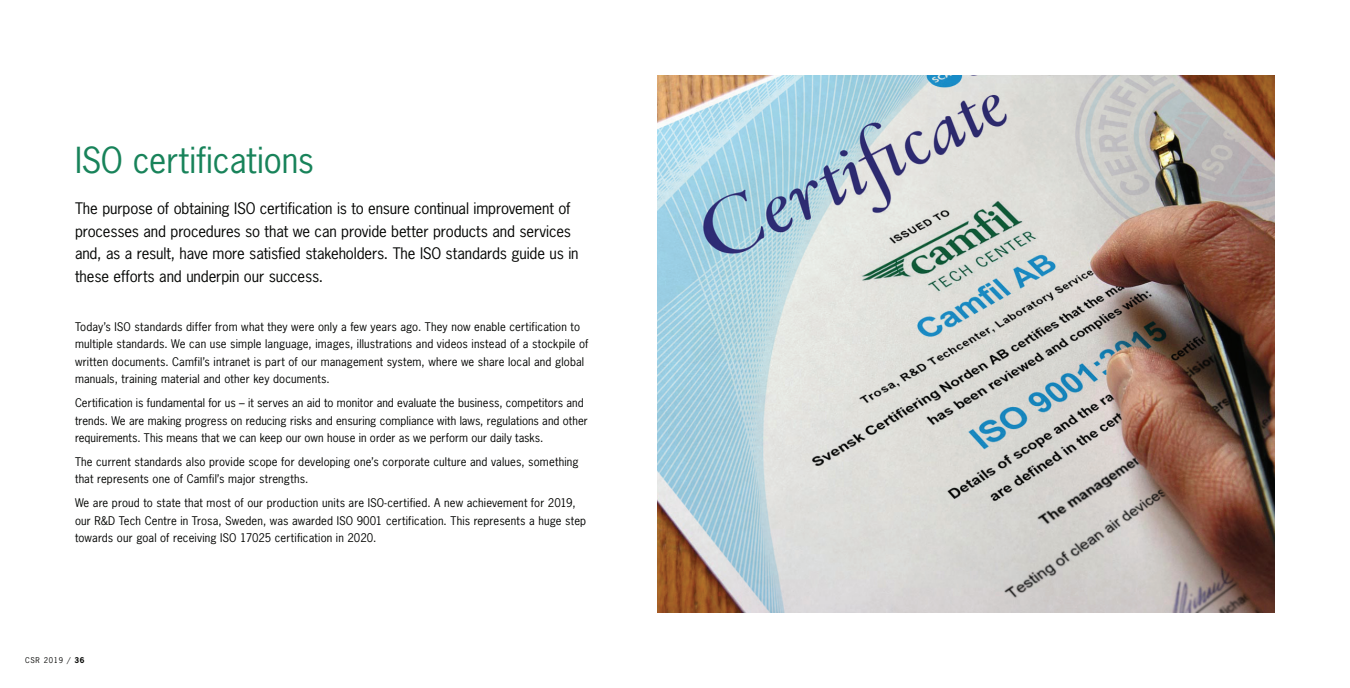
<style>
.page{position:relative;width:1350px;height:688px;background:#fff}
.page>*{position:absolute;margin:0;border:0;box-sizing:border-box;transform-origin:0 0}
.t1{font:33.75px "News Gothic";letter-spacing:-.005em;color:#18835a}
.t2{font:15px/22.5px "News Gothic";letter-spacing:-.01em;color:#040503}
.t3{font:11.25px/17.5px "News Gothic";letter-spacing:.01em;color:#040503}
.t4{font:7.5px "News Gothic";letter-spacing:.1em;color:#040503}
.s1{font-weight:700}
</style>
<div class="page">
<img style="left:658px;top:75px;width:617px;height:537px">
<h1 class="t1" style="left:75px;top:139px;width:241px">ISO certifications</h1>
<p class="t2" style="left:75px;top:197px;width:505px">The purpose of obtaining ISO certification is to ensure continual improvement of processes and procedures so that we can provide better products and services and, as a result, have more satisfied stakeholders. The ISO standards guide us in these efforts and underpin our success.</p>
<p class="t3" style="left:75px;top:317px;width:515px">Today’s ISO standards differ from what they were only a few years ago. They now enable certification to multiple standards. We can use simple language, images, illustrations and videos instead of a stockpile of written documents. Camfil’s intranet is part of our management system, where we share local and global manuals, training material and other key documents.</p>
<p class="t3" style="left:75px;top:394px;width:514px">Certification is fundamental for us – it serves an aid to monitor and evaluate the business, competitors and trends. We are making progress on reducing risks and ensuring compliance with laws, regulations and other requirements. This means that we can keep our own house in order as we perform our daily tasks.</p>
<p class="t3" style="left:75px;top:452px;width:505px">The current standards also provide scope for developing one’s corporate culture and values, something that represents one of Camfil’s major strengths.</p>
<p class="t3" style="left:75px;top:494px;width:513px">We are proud to state that most of our production units are ISO-certified. A new achievement for 2019, our R&amp;D Tech Centre in Trosa, Sweden, was awarded ISO 9001 certification. This represents a huge step towards our goal of receiving ISO 17025 certification in 2020.</p>
<p class="t4" style="left:25px;top:655px;width:61px">CSR 2019 / <span class="s1">36</span></p>
</div>
